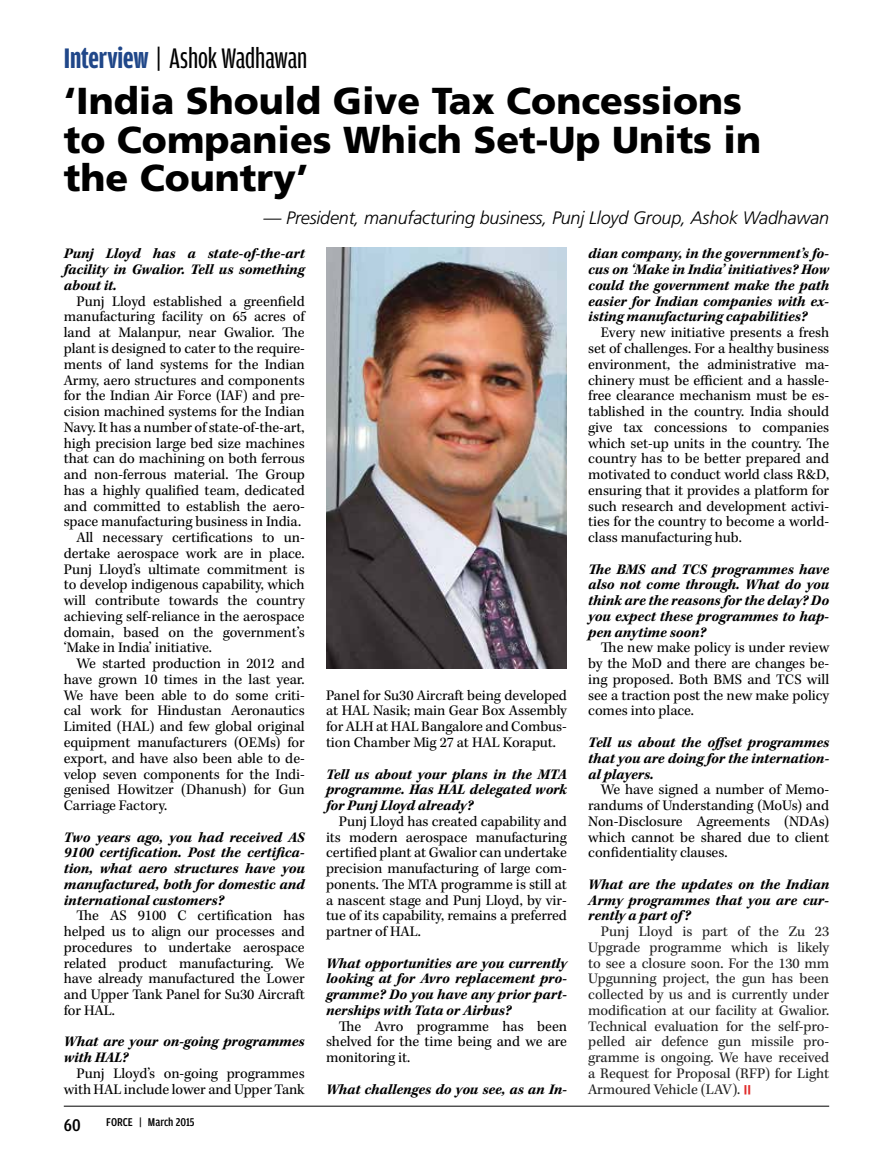
<style>
.page{position:relative;width:893px;height:1170px;background:#fff}
.page>*{position:absolute;margin:0;border:0;box-sizing:border-box;transform-origin:0 0}
.t1{font:900 37.5px/38.2px "Frutiger";color:#000}
.t2{font:30px "DM Amplitude Comp";letter-spacing:-.005em;color:#000}
.t3{font:italic 300 18px "Frutiger";letter-spacing:-.01em;color:#000}
.t4{font:500 18px "DM Amplitude Cond";color:#000}
.t5{font:15px/15.8px "Kepler Std";letter-spacing:-.005em;color:#000;text-align:justify}
.t6{font:italic 700 15px/15.8px "Kepler Std";letter-spacing:-.005em;color:#000;text-align:justify}
.t7{font:15px/15.8px "Kepler Std";letter-spacing:-.005em;color:#222;text-align:justify}
.t8{font:500 12px "DM Amplitude Cond";color:#000}
.s1{font-weight:700;color:#204789}
</style>
<div class="page">
<hr style="left:64px;top:1105px;width:765px;height:1px;background:#000">
<img style="left:326px;top:247px;width:241px;height:421px">
<h2 class="t2" style="left:64px;top:39px;width:245px"><span class="s1">Interview</span> | Ashok Wadhawan</h2>
<h1 class="t1" style="left:64px;top:81px;width:699px">‘India Should Give Tax Concessions to Companies Which Set-Up Units in the Country’</h1>
<p class="t3" style="left:264px;top:207px;width:567px">— President, manufacturing business, Punj Lloyd Group, Ashok Wadhawan</p>
<p class="t6" style="left:64px;top:246px;width:242px">Punj Lloyd has a state-of-the-art facility in Gwalior. Tell us something about it.</p>
<p class="t5" style="left:77px;top:294px;width:230px">Punj Lloyd established a greenfield</p>
<p class="t5" style="left:64px;top:309px;width:242px">manufacturing facility on 65 acres of</p>
<p class="t5" style="left:64px;top:325px;width:242px">land at Malanpur, near Gwalior. The</p>
<p class="t5" style="left:64px;top:341px;width:242px">plant is designed to cater to the require-</p>
<p class="t5" style="left:64px;top:357px;width:242px">ments of land systems for the Indian</p>
<p class="t5" style="left:64px;top:372px;width:242px">Army, aero structures and components</p>
<p class="t5" style="left:64px;top:388px;width:242px">for the Indian Air Force (IAF) and pre-</p>
<p class="t5" style="left:64px;top:404px;width:242px">cision machined systems for the Indian</p>
<p class="t5" style="left:64px;top:420px;width:242px">Navy. It has a number of state-of-the-art,</p>
<p class="t5" style="left:64px;top:435px;width:242px">high precision large bed size machines</p>
<p class="t5" style="left:64px;top:451px;width:242px">that can do machining on both ferrous</p>
<p class="t5" style="left:64px;top:467px;width:242px">and non-ferrous material. The Group</p>
<p class="t5" style="left:64px;top:483px;width:242px">has a highly qualified team, dedicated</p>
<p class="t5" style="left:64px;top:498px;width:242px">and committed to establish the aero-</p>
<p class="t5" style="left:64px;top:514px;width:239px">space manufacturing business in India.</p>
<p class="t5" style="left:77px;top:530px;width:230px">All necessary certifications to un-</p>
<p class="t5" style="left:64px;top:546px;width:242px">dertake aerospace work are in place.</p>
<p class="t5" style="left:64px;top:561px;width:242px">Punj Lloyd’s ultimate commitment is</p>
<p class="t5" style="left:64px;top:577px;width:242px">to develop indigenous capability, which</p>
<p class="t5" style="left:64px;top:593px;width:242px">will contribute towards the country</p>
<p class="t5" style="left:64px;top:609px;width:242px">achieving self-reliance in the aerospace</p>
<p class="t5" style="left:64px;top:624px;width:242px">domain, based on the government’s</p>
<p class="t5" style="left:64px;top:640px;width:150px">‘Make in India’ initiative.</p>
<p class="t5" style="left:77px;top:656px;width:230px">We started production in 2012 and</p>
<p class="t5" style="left:64px;top:672px;width:242px">have grown 10 times in the last year.</p>
<p class="t5" style="left:64px;top:687px;width:242px">We have been able to do some criti-</p>
<p class="t5" style="left:64px;top:703px;width:242px">cal work for Hindustan Aeronautics</p>
<p class="t5" style="left:64px;top:719px;width:242px">Limited (HAL) and few global original</p>
<p class="t5" style="left:64px;top:735px;width:242px">equipment manufacturers (OEMs) for</p>
<p class="t5" style="left:64px;top:750px;width:242px">export, and have also been able to de-</p>
<p class="t5" style="left:64px;top:766px;width:242px">velop seven components for the Indi-</p>
<p class="t5" style="left:64px;top:782px;width:242px">genised Howitzer (Dhanush) for Gun</p>
<p class="t5" style="left:64px;top:798px;width:105px">Carriage Factory.</p>
<p class="t6" style="left:64px;top:829px;width:242px">Two years ago, you had received AS 9100 certification. Post the certifica&shy;tion, what aero structures have you manufactured, both for domestic and international customers?</p>
<p class="t5" style="left:64px;top:908px;width:242px;text-indent:13px">The AS 9100 C certification has helped us to align our processes and procedures to undertake aerospace related product manufacturing. We have already manufactured the Lower and Upper Tank Panel for Su30 Aircraft for HAL.</p>
<p class="t6" style="left:64px;top:1034px;width:242px">What are your on-going programmes with HAL?</p>
<p class="t5" style="left:64px;top:1065px;width:242px;text-align:right">Punj Lloyd’s on-going programmes with HAL include lower and Upper Tank</p>
<p class="t4" style="left:64px;top:1113px;width:18px">60</p>
<p class="t8" style="left:106px;top:1114px;width:90px">FORCE | March 2015</p>
<p class="t5" style="left:326px;top:687px;width:242px">Panel for Su30 Aircraft being developed at HAL Nasik; main Gear Box Assembly for ALH at HAL Bangalore and Combus&shy;tion Chamber Mig 27 at HAL Koraput.</p>
<p class="t6" style="left:326px;top:766px;width:242px">Tell us about your plans in the MTA programme. Has HAL delegated work for Punj Lloyd already?</p>
<p class="t5" style="left:326px;top:813px;width:242px;text-indent:13px">Punj Lloyd has created capability and its modern aerospace manufacturing certified plant at Gwalior can undertake precision manufacturing of large com&shy;ponents. The MTA programme is still at a nascent stage and Punj Lloyd, by vir&shy;tue of its capability, remains a preferred partner of HAL.</p>
<p class="t6" style="left:326px;top:955px;width:242px">What opportunities are you currently looking at for Avro replacement pro&shy;gramme? Do you have any prior part&shy;nerships with Tata or Airbus?</p>
<p class="t5" style="left:326px;top:1018px;width:242px;text-indent:13px">The Avro programme has been shelved for the time being and we are monitoring it.</p>
<p class="t6" style="left:326px;top:1081px;width:242px">What challenges do you see, as an In-</p>
<p class="t6" style="left:588px;top:246px;width:242px">dian company, in the government’s fo&shy;cus on ‘Make in India’ initiatives? How could the government make the path easier for Indian companies with ex&shy;isting manufacturing capabilities?</p>
<p class="t5" style="left:588px;top:325px;width:242px;text-indent:13px">Every new initiative presents a fresh set of challenges. For a healthy business environment, the administrative ma&shy;chinery must be efficient and a hassle&shy;free clearance mechanism must be es&shy;tablished in the country. India should give tax concessions to companies which set-up units in the country. The country has to be better prepared and motivated to conduct world class R&amp;D, ensuring that it provides a platform for such research and development activi&shy;ties for the country to become a world&shy;class manufacturing hub.</p>
<p class="t6" style="left:588px;top:561px;width:242px">The BMS and TCS programmes have also not come through. What do you think are the reasons for the delay? Do you expect these programmes to hap&shy;pen anytime soon?</p>
<p class="t5" style="left:588px;top:640px;width:242px;text-indent:13px">The new make policy is under review by the MoD and there are changes be&shy;ing proposed. Both BMS and TCS will see a traction post the new make policy comes into place.</p>
<p class="t6" style="left:588px;top:735px;width:242px">Tell us about the offset programmes that you are doing for the internation&shy;al players.</p>
<p class="t5" style="left:588px;top:782px;width:242px;text-indent:13px">We have signed a number of Memo&shy;randums of Understanding (MoUs) and Non-Disclosure Agreements (NDAs) which cannot be shared due to client confidentiality clauses.</p>
<p class="t6" style="left:588px;top:876px;width:242px">What are the updates on the Indian Army programmes that you are cur&shy;rently a part of ?</p>
<p class="t7" style="left:588px;top:924px;width:242px;text-indent:13px">Punj Lloyd is part of the Zu 23<br>Upgrade programme which is likely to see a closure soon. For the 130 mm Upgunning project, the gun has been collected by us and is currently under modification at our facility at Gwalior.<br>Technical evaluation for the self-pro&shy;pelled air defence gun missile pro&shy;gramme is ongoing. We have received a Request for Proposal (RFP) for Light Armoured Vehicle (LAV).</p>
</div>
